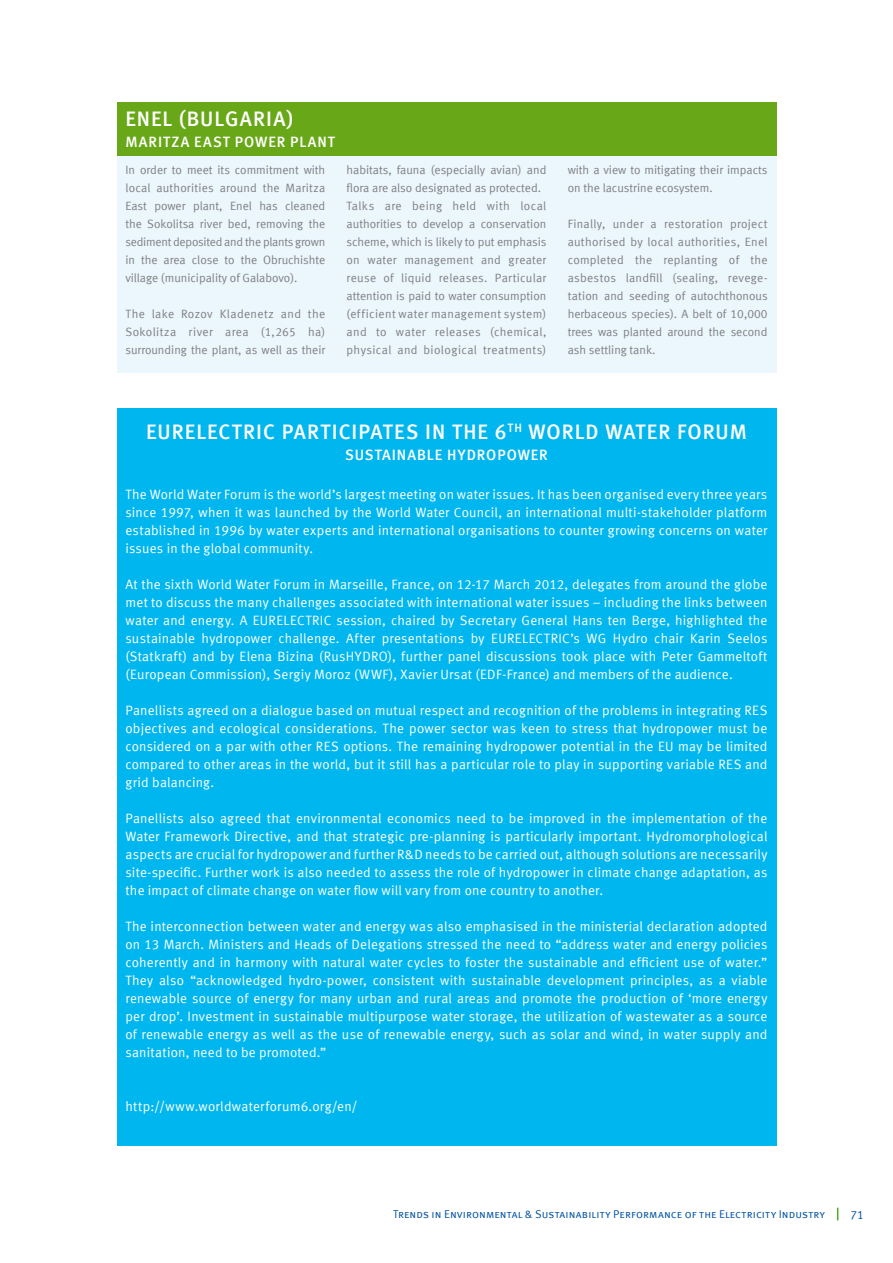
<style>
.page{position:relative;width:893px;height:1263px;background:#fff}
.page>*{position:absolute;margin:0;border:0;box-sizing:border-box;transform-origin:0 0}
.t1{font:21px "Meta Medium LF";letter-spacing:.05em;color:#fff}
.t2{font:15px "Meta Medium LF";letter-spacing:.065em;color:#fff}
.t3{font:13.5px/18px "Meta Normal LF";letter-spacing:.015em;color:#fff;text-align:justify}
.t4{font:12px/18px "Meta Normal LF";color:#818084;text-align:justify}
.t5{font:12px "Meta Normal LF Caps";color:#0051a1}
.t6{font:11.25px "Meta Normal LF Caps";letter-spacing:.01em;color:#0051a1}
</style>
<div class="page">
<svg style="left:837px;top:1208px;width:1px;height:12px"></svg>
<div style="left:117px;top:408px;width:659px;height:738px;background:#00b6ee"></div>
<div style="left:117px;top:102px;width:659px;height:54px;background:#68a818"></div>
<div style="left:117px;top:156px;width:659px;height:216px;background:#ebf7fd"></div>
<h1 class="t1" style="left:125px;top:106px;width:169px">ENEL (BULGARIA)</h1>
<p class="t2" style="left:125px;top:133px;width:211px">MARITZA EAST POWER PLANT</p>
<p class="t4" style="left:125px;top:161px;width:201px">In order to meet its commitment with local authorities around the Maritza East power plant, Enel has cleaned the Sokolitsa river bed, removing the sediment deposited and the plants grown in the area close to the Obruchishte village (municipality of Galabovo).</p>
<p class="t4" style="left:125px;top:305px;width:201px">The lake Rozov Kladenetz and the Sokolitza river area (1,265 ha) surrounding the plant, as well as their</p>
<p class="t4" style="left:347px;top:161px;width:201px;text-align:left">habitats, fauna (especially avian) and flora are also designated as protected.<br>Talks are being held with local authorities to develop a conservation scheme, which is likely to put emphasis on water management and greater reuse of liquid releases. Particular attention is paid to water consumption (efficient water management system) and to water releases (chemical, physical and biological treatments)</p>
<p class="t4" style="left:568px;top:161px;width:201px">with a view to mitigating their impacts on the lacustrine ecosystem.</p>
<p class="t4" style="left:568px;top:215px;width:201px">Finally, under a restoration project authorised by local authorities, Enel completed the replanting of the asbestos landfill (sealing, revege&shy;tation and seeding of autochthonous herbaceous species). A belt of 10,000 trees was planted around the second ash settling tank.</p>
<h1 class="t1" style="left:146px;top:420px;width:600px">EURELECTRIC PARTICIPATES IN TH E 6<sup>th</sup> WORLD WATER FORUM</h1>
<p class="t2" style="left:345px;top:446px;width:204px">SUSTAINABLE HYDROPOWER</p>
<p class="t3" style="left:125px;top:485px;width:643px">The World Water Forum is the world’s largest meeting on water issues. It has been organised every three years since 1997, when it was launched by the World Water Council, an international multi-stakeholder platform established in 1996 by water experts and international organisations to counter growing concerns on water issues in the global community.</p>
<p class="t3" style="left:125px;top:575px;width:644px">At the sixth World Water Forum in Marseille, France, on 12-17 March 2012, delegates from around the globe met to discuss the many challenges associated with international water issues – including the links between water and energy. A EURELECTRIC session, chaired by Secretary General Hans ten Berge, highlighted the sustainable hydropower challenge. After presentations by EURELECTRIC’s WG Hydro chair Karin Seelos (Statkraft) and by Elena Bizina (RusHYDRO), further panel discussions took place with Peter Gammeltoft (European Commission), Sergiy Moroz (WWF), Xavier Ursat (EDF-France) and members of the audience.</p>
<p class="t3" style="left:125px;top:701px;width:643px">Panellists agreed on a dialogue based on mutual respect and recognition of the problems in integrating RES objectives and ecological considerations. The power sector was keen to stress that hydropower must be considered on a par with other RES options. The remaining hydropower potential in the EU may be limited compared to other areas in the world, but it still has a particular role to play in supporting variable RES and grid balancing.</p>
<p class="t3" style="left:125px;top:809px;width:644px">Panellists also agreed that environmental economics need to be improved in the implementation of the Water Framework Directive, and that strategic pre-planning is particularly important. Hydromorphological aspects are crucial for hydropower and further R&amp;D needs to be carried out, although solutions are necessarily site-specific. Further work is also needed to assess the role of hydropower in climate change adaptation, as the impact of climate change on water flow will vary from one country to another.</p>
<p class="t3" style="left:125px;top:917px;width:644px">The interconnection between water and energy was also emphasised in the ministerial declaration adopted on 13 March. Ministers and Heads of Delegations stressed the need to “address water and energy policies coherently and in harmony with natural water cycles to foster the sustainable and efficient use of water.” They also “acknowledged hydro-power, consistent with sustainable development principles, as a viable renewable source of energy for many urban and rural areas and promote the production of ‘more energy per drop’. Investment in sustainable multipurpose water storage, the utilization of wastewater as a source of renewable energy as well as the use of renewable energy, such as solar and wind, in water supply and sanitation, need to be promoted.”</p>
<p class="t3" style="left:125px;top:1097px;width:234px">http://www.worldwaterforum6.org/en/</p>
<p class="t6" style="left:393px;top:1208px;width:433px">Trends in Environmental &amp; Sustainability Performance of the Electricity Industry</p>
<p class="t5" style="left:850px;top:1208px;width:15px">71</p>
</div>
